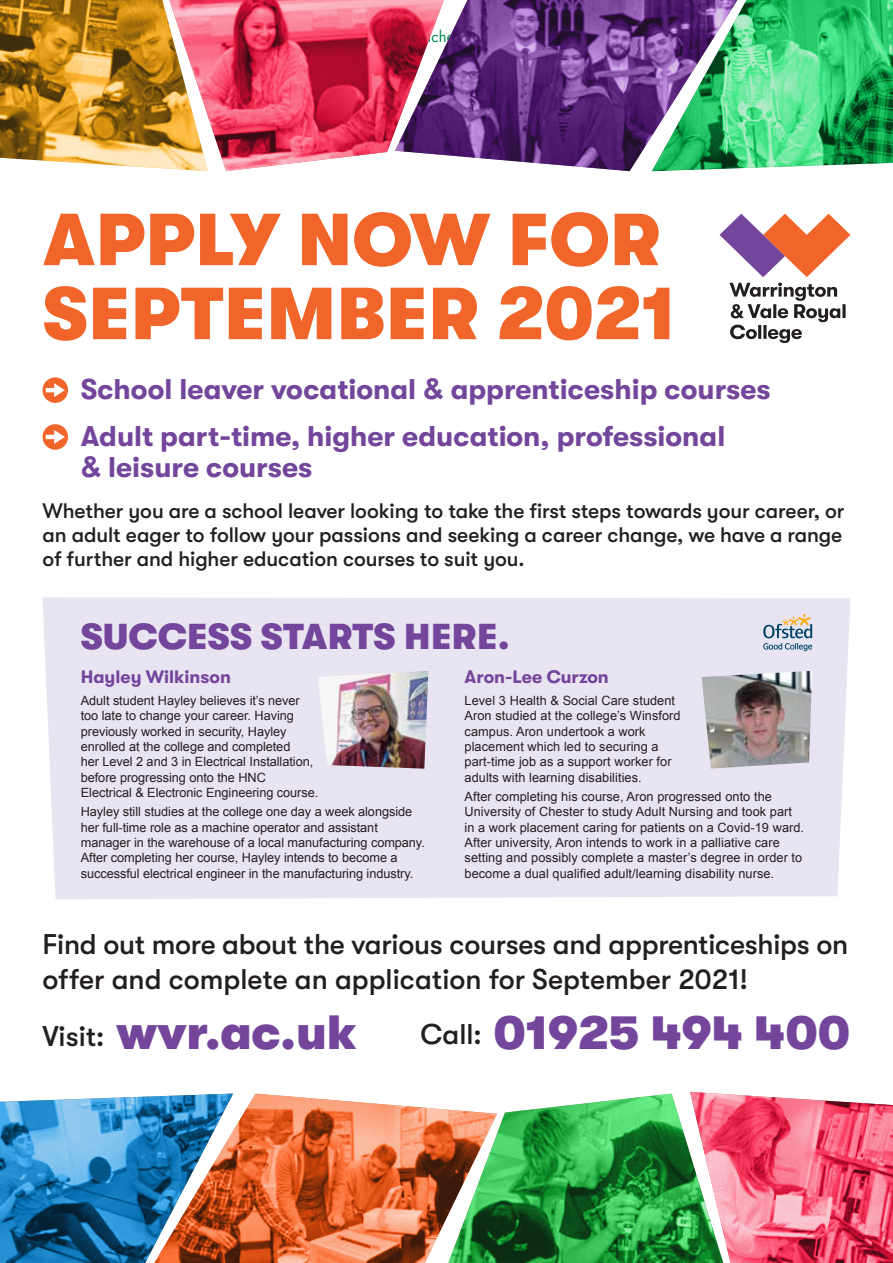
<style>
.page{position:relative;width:893px;height:1263px;background:#fff}
.page>*{position:absolute;margin:0;border:0;box-sizing:border-box;transform-origin:0 0}
.t1{font:900 73.5px/73.9px "GT Walsheim Pro";letter-spacing:.01em;color:#f2652a}
.t2{font:900 48px "GT Walsheim Pro";color:#73459b}
.t3{font:900 36px "GT Walsheim Pro";letter-spacing:.01em;color:#73459b}
.t4{font:700 28.5px/46.3px "GT Walsheim Pro";color:#73459b}
.t5{font:500 28.5px/34.2px "GT Walsheim Pro";letter-spacing:-.01em;color:#231f20}
.t6{font:500 21px/24px "GT Walsheim Pro";letter-spacing:-.005em;color:#231f20;text-align:justify}
.t7{font:700 18px "GT Walsheim Pro";color:#73459b}
.t8{font:12.75px/15.3px "Arial";letter-spacing:-.005em;color:#231f20}
.s1{font-family:"Arial"}
.s2{font-weight:500;font-size:28.5px;color:#231f20}
</style>
<div class="page">
<div style="left:43px;top:597px;width:807px;height:302px;background:#e9e4f2"></div>
<svg style="left:729px;top:283px;width:117px;height:60px"></svg>
<svg style="left:719px;top:214px;width:131px;height:63px"></svg>
<svg style="left:43px;top:377px;width:25px;height:26px"></svg>
<svg style="left:43px;top:424px;width:25px;height:26px"></svg>
<img style="left:318px;top:671px;width:110px;height:98px">
<img style="left:702px;top:671px;width:110px;height:98px">
<svg style="left:763px;top:614px;width:49px;height:37px;background:#b8bec8"></svg>
<img style="left:444px;top:0;width:208px;height:171px">
<img style="left:208px;top:0;width:236px;height:171px">
<img style="left:233px;top:1093px;width:215px;height:170px">
<img style="left:448px;top:1093px;width:242px;height:170px">
<svg style="left:0;top:0;width:208px;height:171px;background:#c59242"></svg>
<svg style="left:0;top:1093px;width:233px;height:170px;background:#4d81a6"></svg>
<svg style="left:652px;top:0;width:241px;height:171px;background:#50b380"></svg>
<svg style="left:690px;top:1092px;width:203px;height:171px;background:#e47184"></svg>
<h1 class="t1" style="left:43px;top:203px;width:634px">APPLY NOW FOR<br>SEPTEMBER 2021</h1>
<h3 class="t4" style="left:81px;top:366px;width:691px">School leaver vocational <span class="s1">&amp;</span> apprenticeship courses<br>Adult part-time, higher education, professional</h3>
<h3 class="t4" style="left:81px;top:444px;width:233px"><span class="s1">&amp;</span> leisure courses</h3>
<h3 class="t6" style="left:43px;top:499px;width:803px">Whether you are a school leaver looking to take the first steps towards your career, or an adult eager to follow your passions and seeking a career change, we have a range of further and higher education courses to suit you.</h3>
<h3 class="t3" style="left:81px;top:617px;width:430px">SUCCESS STARTS HERE.</h3>
<h3 class="t7" style="left:81px;top:667px;width:152px">Hayley Wilkinson</h3>
<p class="t8" style="left:81px;top:693px;width:239px">Adult student Hayley believes it’s never too late to change your career. Having previously worked in security, Hayley enrolled at the college and completed<br>her Level 2 and 3 in Electrical Installation, before progressing onto the HNC Electrical &amp; Electronic Engineering course.</p>
<p class="t8" style="left:81px;top:804px;width:346px">Hayley still studies at the college one day a week alongside her full-time role as a machine operator and assistant manager in the warehouse of a local manufacturing company.<br>After completing her course, Hayley intends to become a successful electrical engineer in the manufacturing industry.</p>
<h3 class="t7" style="left:465px;top:667px;width:146px">Aron-Lee Curzon</h3>
<p class="t8" style="left:465px;top:693px;width:218px">Level 3 Health &amp; Social Care student Aron studied at the college’s Winsford campus. Aron undertook a work placement which led to securing a part-time job as a support worker for adults with learning disabilities.</p>
<p class="t8" style="left:465px;top:789px;width:341px">After completing his course, Aron progressed onto the University of Chester to study Adult Nursing and took part in a work placement caring for patients on a Covid-19 ward.<br>After university, Aron intends to work in a palliative care setting and possibly complete a master’s degree in order to become a dual qualified adult/learning disability nurse.</p>
<h3 class="t5" style="left:43px;top:927px;width:807px">Find out more about the various courses and apprenticeships on offer and complete an application for September 2021!</h3>
<h2 class="t2" style="left:43px;top:1005px;width:316px"><span class="s2">Visit:</span> wvr.ac.uk</h2>
<h2 class="t2" style="left:421px;top:1005px;width:431px"><span class="s2">Call:</span> 01925 494 400</h2>
</div>
